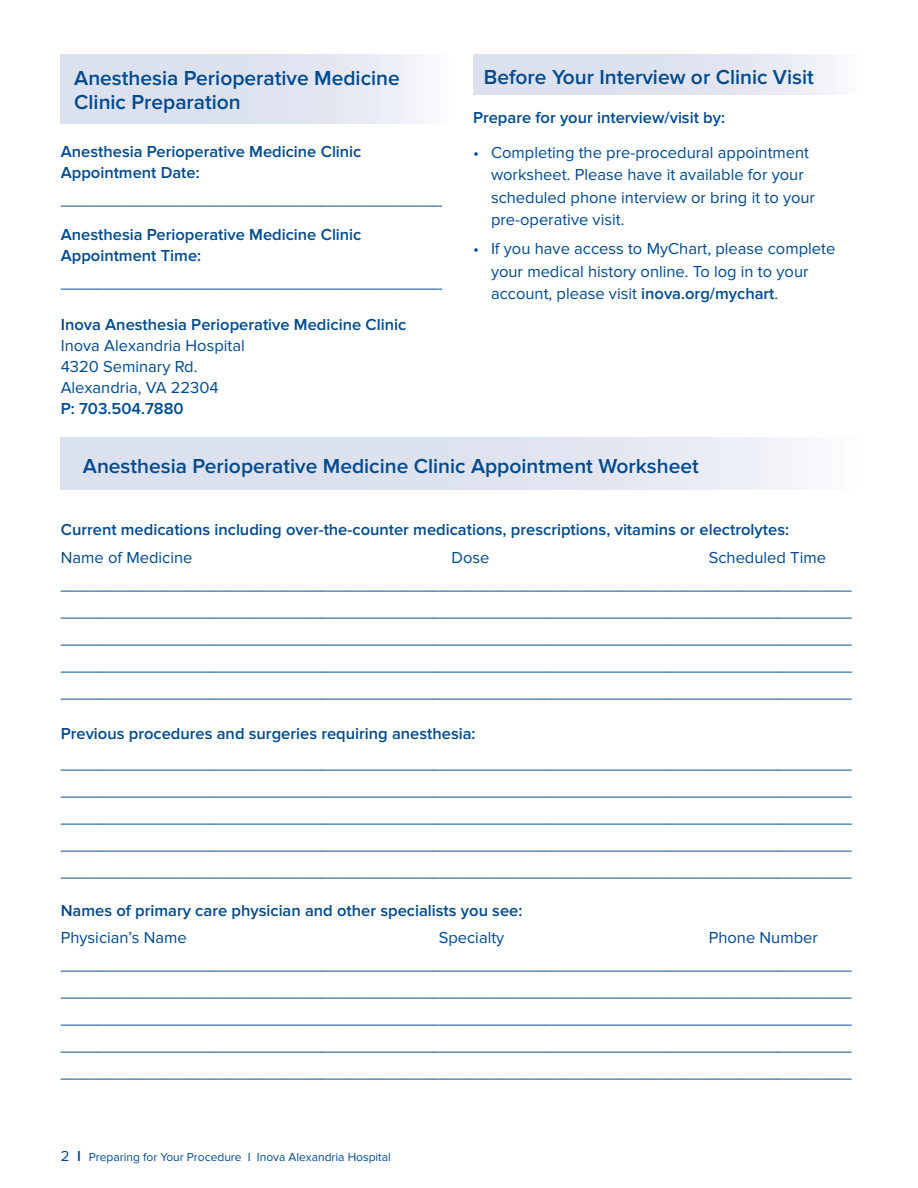
<style>
.page{position:relative;width:918px;height:1188px;background:#fff}
.page>*{position:absolute;margin:0;border:0;box-sizing:border-box;transform-origin:0 0}
.t1{font:600 21px/24px "Proxima Nova";color:#004a8d}
.t2{font:16.5px/27px "Proxima Nova";color:#004a8d}
.t3{font:600 16.5px/21px "Proxima Nova";color:#004a8d}
.t4{font:12px "Proxima Nova";color:#004a8d}
.s1{font-weight:600}
.s2{font-size:15px}
.s3{font-weight:600;font-size:15px}
</style>
<div class="page">
<div style="left:61px;top:437px;width:796px;height:52px;background:linear-gradient(to right,#d5dbec,#eff2f7)"></div>
<div style="left:61px;top:54px;width:388px;height:69px;background:linear-gradient(to right,#d5dbec,#eff2f7)"></div>
<div style="left:473px;top:54px;width:388px;height:40px;background:linear-gradient(to right,#d5dbec,#eff1f7)"></div>
<p class="t1" style="left:74px;top:66px;width:327px">Anesthesia Perioperative Medicine<br>Clinic Preparation</p>
<p class="t3" style="left:61px;top:142px;width:302px">Anesthesia Perioperative Medicine Clinic<br>Appointment Date:</p>
<p class="t2" style="left:61px;top:187px;width:383px">_________________________________________</p>
<p class="t3" style="left:61px;top:224px;width:302px">Anesthesia Perioperative Medicine Clinic<br>Appointment Time:</p>
<p class="t2" style="left:61px;top:269px;width:383px">_________________________________________</p>
<p class="t3" style="left:61px;top:314px;width:347px">Inova Anesthesia Perioperative Medicine Clinic</p>
<p class="t2" style="left:61px;top:335px;width:186px;line-height:21px">Inova Alexandria Hospital<br>4320 Seminary Rd.<br>Alexandria, VA 22304</p>
<p class="t3" style="left:61px;top:398px;width:125px">P: 703.504.7880</p>
<p class="t1" style="left:484px;top:66px;width:331px">Before Your Interview or Clinic Visit</p>
<p class="t3" style="left:473px;top:107px;width:254px">Prepare for your interview/visit by:</p>
<p class="t2" style="left:491px;top:141px;width:326px;line-height:22.5px;text-indent:-18px">• Completing the pre-procedural appointment worksheet. Please have it available for your scheduled phone interview or bring it to your pre-operative visit.</p>
<p class="t2" style="left:491px;top:238px;width:346px;line-height:22.5px;text-indent:-18px">• If you have access to MyChart, please complete your medical history online. To log in to your account, please visit <span class="s1">inova.org/mychart</span>.</p>
<p class="t1" style="left:83px;top:455px;width:617px">Anesthesia Perioperative Medicine Clinic Appointment Worksheet</p>
<p class="t3" style="left:61px;top:519px;width:730px">Current medications including over-the-counter medications, prescriptions, vitamins or electrolytes:</p>
<p class="t2" style="left:61px;top:544px;width:133px">Name of Medicine</p>
<p class="t2" style="left:452px;top:544px;width:39px">Dose</p>
<p class="t2" style="left:61px;top:544px;width:793px;text-indent:648px">Scheduled Time _____________________________________________________________________________________ _____________________________________________________________________________________ _____________________________________________________________________________________ _____________________________________________________________________________________ _____________________________________________________________________________________</p>
<p class="t3" style="left:61px;top:724px;width:416px">Previous procedures and surgeries requiring anesthesia:</p>
<p class="t2" style="left:61px;top:751px;width:793px;text-align:justify">_____________________________________________________________________________________ _____________________________________________________________________________________ _____________________________________________________________________________________ _____________________________________________________________________________________ _____________________________________________________________________________________</p>
<p class="t3" style="left:61px;top:900px;width:463px">Names of primary care physician and other specialists you see:</p>
<p class="t2" style="left:61px;top:924px;width:128px">Physician’s Name</p>
<p class="t2" style="left:439px;top:924px;width:67px">Specialty</p>
<p class="t2" style="left:61px;top:924px;width:793px;text-indent:648px">Phone Number _____________________________________________________________________________________ _____________________________________________________________________________________ _____________________________________________________________________________________ _____________________________________________________________________________________ _____________________________________________________________________________________</p>
<p class="t4" style="left:61px;top:1150px;width:332px"><span class="s2">2</span> <span class="s3">I</span> Preparing for Your Procedure I Inova Alexandria Hospital</p>
</div>
